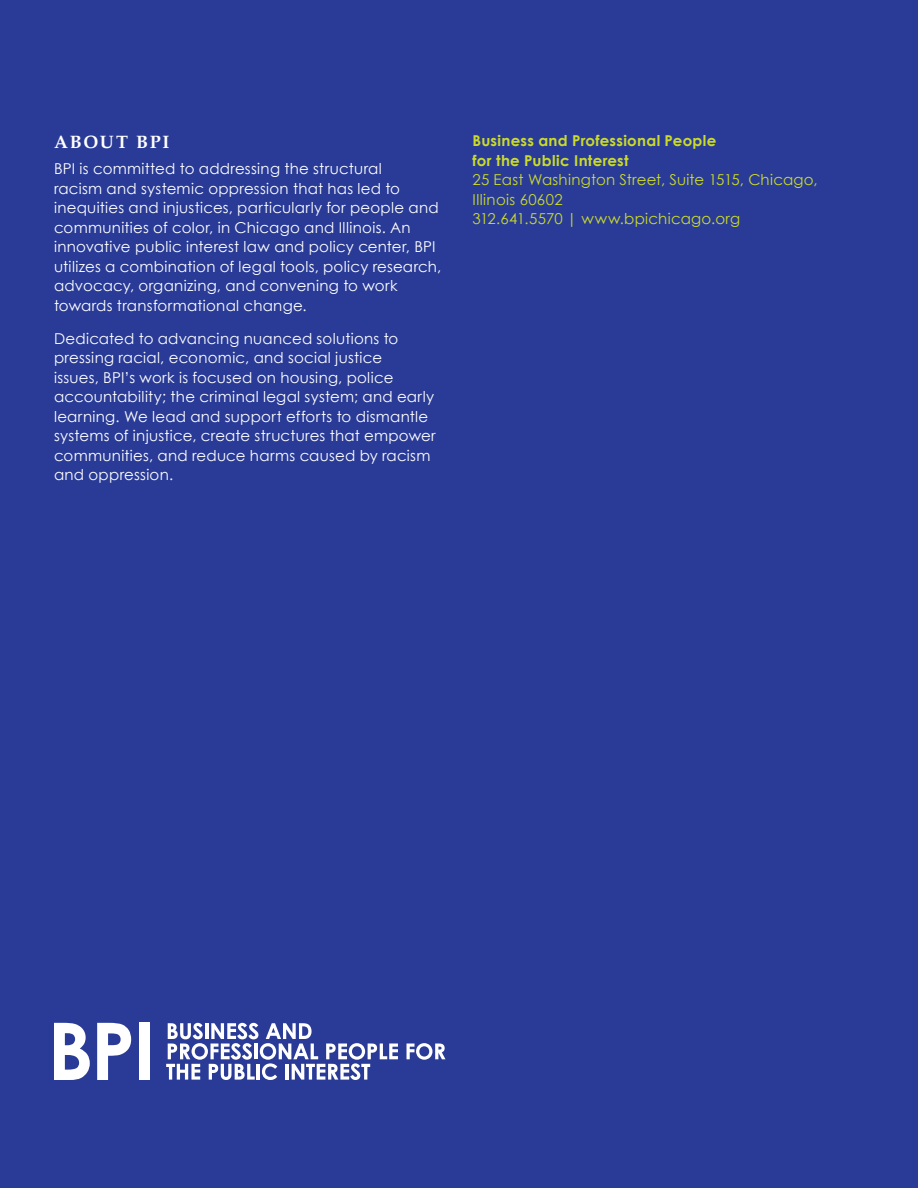
<style>
.page{position:relative;width:918px;height:1188px;background:#293b97}
.page>*{position:absolute;margin:0;border:0;box-sizing:border-box;transform-origin:0 0}
.t1{font:700 18px "Palatino LT Std";letter-spacing:.095em;color:#fff}
.t2{font:15px/19.5px "Century Gothic";letter-spacing:.015em;color:#fff}
.t3{font:15px/19.5px "Century Gothic";letter-spacing:.02em;color:#cbdb2a}
.t4{font:700 15px/19.5px "Century Gothic";letter-spacing:.02em;color:#cbdb2a}
</style>
<div class="page">
<svg style="left:54px;top:1023px;width:36px;height:57px"></svg>
<svg style="left:97px;top:1023px;width:34px;height:57px"></svg>
<div style="left:139px;top:1023px;width:11px;height:57px;background:#fff"></div>
<svg style="left:407px;top:1043px;width:39px;height:17px"></svg>
<svg style="left:166px;top:1023px;width:232px;height:57px"></svg>
<p class="t1" style="left:54px;top:131px;width:117px">ABOUT BPI</p>
<p class="t2" style="left:54px;top:159px;width:389px">BPI is committed to addressing the structural<br>racism and systemic oppression that has led to inequities and injustices, particularly for people and communities of color, in Chicago and Illinois. An innovative public interest law and policy center, BPI utilizes a combination of legal tools, policy research, advocacy, organizing, and convening to work towards transformational change.</p>
<p class="t2" style="left:54px;top:328px;width:383px">Dedicated to advancing nuanced solutions to pressing racial, economic, and social justice<br>issues, BPI’s work is focused on housing, police accountability; the criminal legal system; and early learning. We lead and support efforts to dismantle systems of injustice, create structures that empower communities, and reduce harms caused by racism and oppression.</p>
<p class="t4" style="left:472px;top:130px;width:245px">Business and Professional People for the Public Interest</p>
<p class="t3" style="left:472px;top:170px;width:347px">25 East Washington Street, Suite 1515, Chicago,<br>Illinois 60602<br>312.641.5570 | www.bpichicago.org</p>
</div>
